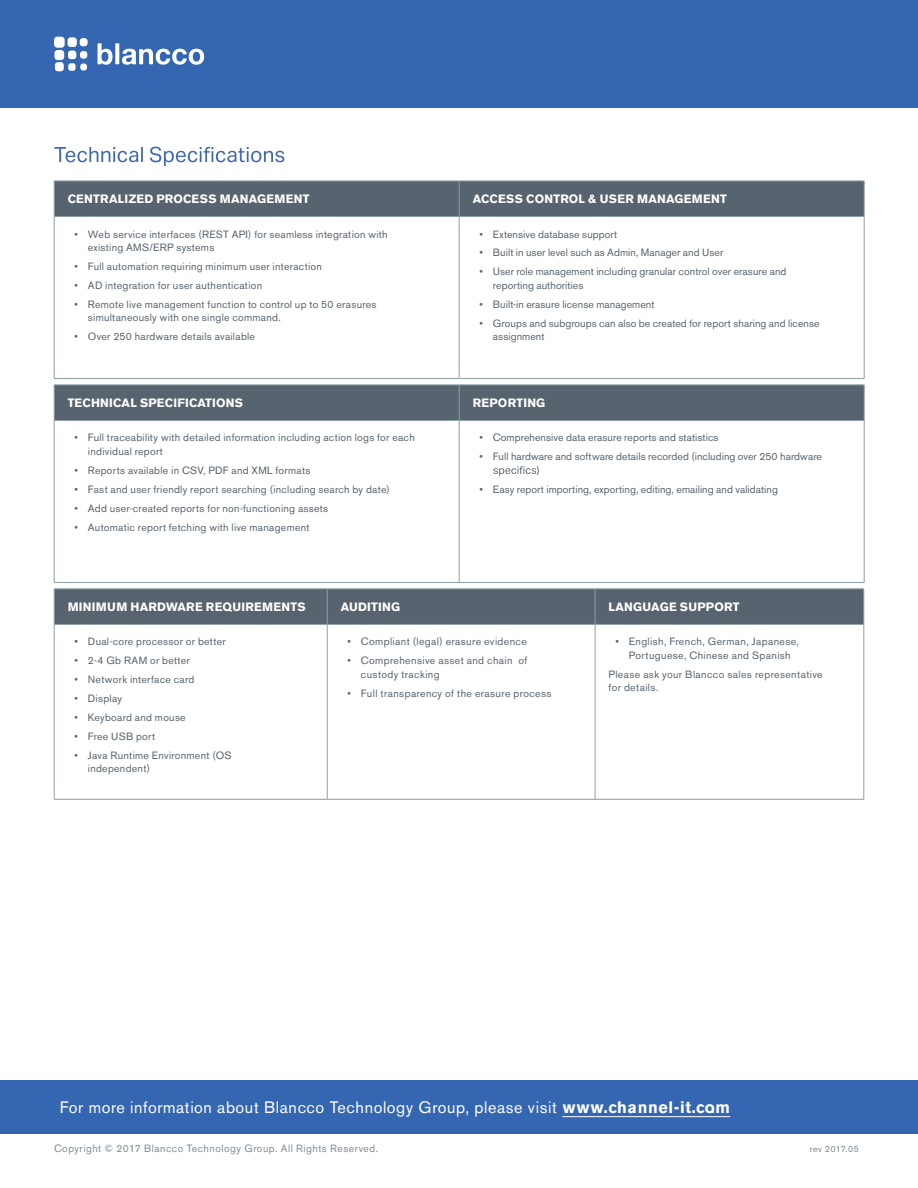
<style>
.page{position:relative;width:918px;height:1188px;background:#fff}
.page>*{position:absolute;margin:0;border:0;box-sizing:border-box;transform-origin:0 0}
.t1{font:16.5px "Akzidenz Grotesk BE";letter-spacing:.035em;color:#fff}
.t2{font:700 12px "Akzidenz Grotesk BE";letter-spacing:.02em;color:#fff}
.t3{font:10.5px/13.5px "Akzidenz Grotesk BE";letter-spacing:.025em;color:#57636e}
.t4{font:10.5px/13.5px "Akzidenz Grotesk BE";letter-spacing:.005em;color:#57636e}
.t5{font:10.5px "Akzidenz Grotesk BE";letter-spacing:.05em;color:#7d8b96}
.t6{font:9px "Akzidenz Grotesk BE";letter-spacing:.045em;color:#788792}
.s1{font-weight:700}
</style>
<div class="page">
<div style="left:0;top:1080px;width:918px;height:54px;background:#3566b1"></div>
<div style="left:0;top:0;width:918px;height:108px;background:#3566b1"></div>
<hr style="left:562px;top:1116px;width:168px;height:1px;background:#fff">
<svg style="left:98px;top:43px;width:106px;height:22px"></svg>
<div style="left:68px;top:63px;width:8px;height:8px;background:#fff;border-radius:3px"></div>
<div style="left:80px;top:63px;width:7px;height:8px;background:#fff;border-radius:3px"></div>
<div style="left:80px;top:51px;width:7px;height:8px;background:#fff;border-radius:3px"></div>
<div style="left:55px;top:50px;width:9px;height:10px;background:#fff;border-radius:3px"></div>
<div style="left:54px;top:37px;width:11px;height:11px;background:#fff;border-radius:3px"></div>
<div style="left:68px;top:37px;width:9px;height:10px;background:#fff;border-radius:3px"></div>
<div style="left:55px;top:62px;width:9px;height:9px;background:#fff;border-radius:3px"></div>
<div style="left:68px;top:51px;width:8px;height:8px;background:#fff;border-radius:3px"></div>
<div style="left:80px;top:38px;width:8px;height:8px;background:#fff;border-radius:3px"></div>
<svg style="left:54px;top:147px;width:230px;height:19px"></svg>
<div style="left:55px;top:182px;width:809px;height:34px;background:#57636e"></div>
<hr style="left:459px;top:181px;width:1px;height:35px;background:#8e9ea7">
<hr style="left:459px;top:217px;width:1px;height:161px;background:#8e9ea7">
<hr style="left:864px;top:217px;width:1px;height:161px;background:#8e9ea7">
<hr style="left:54px;top:217px;width:1px;height:161px;background:#8e9ea7">
<hr style="left:54px;top:378px;width:405px;height:1px;background:#8e9ea7">
<hr style="left:459px;top:378px;width:405px;height:1px;background:#8e9ea7">
<hr style="left:54px;top:181px;width:405px;height:1px;background:#8e9ea7">
<hr style="left:54px;top:181px;width:1px;height:35px;background:#8e9ea7">
<hr style="left:459px;top:181px;width:405px;height:1px;background:#8e9ea7">
<hr style="left:864px;top:181px;width:1px;height:35px;background:#8e9ea7">
<hr style="left:54px;top:216px;width:405px;height:1px;background:#8e9ea7">
<hr style="left:459px;top:216px;width:405px;height:1px;background:#8e9ea7">
<div style="left:55px;top:386px;width:809px;height:34px;background:#57636e"></div>
<hr style="left:459px;top:385px;width:1px;height:35px;background:#8e9ea7">
<hr style="left:459px;top:421px;width:1px;height:161px;background:#8e9ea7">
<hr style="left:864px;top:421px;width:1px;height:161px;background:#8e9ea7">
<hr style="left:54px;top:421px;width:1px;height:161px;background:#8e9ea7">
<hr style="left:54px;top:582px;width:405px;height:1px;background:#8e9ea7">
<hr style="left:459px;top:582px;width:405px;height:1px;background:#8e9ea7">
<hr style="left:54px;top:385px;width:405px;height:1px;background:#8e9ea7">
<hr style="left:54px;top:385px;width:1px;height:35px;background:#8e9ea7">
<hr style="left:459px;top:385px;width:405px;height:1px;background:#8e9ea7">
<hr style="left:864px;top:385px;width:1px;height:35px;background:#8e9ea7">
<hr style="left:54px;top:420px;width:405px;height:1px;background:#8e9ea7">
<hr style="left:459px;top:420px;width:405px;height:1px;background:#8e9ea7">
<svg style="left:493px;top:466px;width:46px;height:10px"></svg>
<div style="left:55px;top:590px;width:809px;height:34px;background:#57636e"></div>
<hr style="left:54px;top:589px;width:273px;height:1px;background:#8e9ea7">
<hr style="left:54px;top:589px;width:1px;height:35px;background:#8e9ea7">
<hr style="left:327px;top:589px;width:268px;height:1px;background:#8e9ea7">
<hr style="left:595px;top:589px;width:269px;height:1px;background:#8e9ea7">
<hr style="left:864px;top:589px;width:1px;height:35px;background:#8e9ea7">
<hr style="left:54px;top:624px;width:273px;height:1px;background:#8e9ea7">
<hr style="left:327px;top:624px;width:268px;height:1px;background:#8e9ea7">
<hr style="left:595px;top:624px;width:269px;height:1px;background:#8e9ea7">
<hr style="left:327px;top:589px;width:1px;height:35px;background:#8e9ea7">
<hr style="left:327px;top:625px;width:1px;height:174px;background:#8e9ea7">
<hr style="left:595px;top:589px;width:1px;height:35px;background:#8e9ea7">
<hr style="left:595px;top:625px;width:1px;height:174px;background:#8e9ea7">
<hr style="left:864px;top:625px;width:1px;height:174px;background:#8e9ea7">
<hr style="left:54px;top:625px;width:1px;height:174px;background:#8e9ea7">
<hr style="left:54px;top:799px;width:273px;height:1px;background:#8e9ea7">
<hr style="left:327px;top:799px;width:268px;height:1px;background:#8e9ea7">
<hr style="left:595px;top:799px;width:269px;height:1px;background:#8e9ea7">
<p class="t2" style="left:68px;top:192px;width:243px">CENTRALIZED PROCESS MANAGEMENT</p>
<p class="t2" style="left:473px;top:192px;width:256px">ACCESS CONTROL &amp; USER MANAGEMENT</p>
<p class="t3" style="left:88px;top:227px;width:301px;text-indent:-14px">• Web service interfaces (REST API) for seamless integration with existing AMS/ERP systems</p>
<p class="t3" style="left:74px;top:260px;width:249px">• Full automation requiring minimum user interaction</p>
<p class="t3" style="left:74px;top:278px;width:189px">• AD integration for user authentication</p>
<p class="t3" style="left:88px;top:297px;width:290px;text-indent:-14px">• Remote live management function to control up to 50 erasures simultaneously with one single command.</p>
<p class="t3" style="left:74px;top:330px;width:182px">• Over 250 hardware details available</p>
<p class="t4" style="left:479px;top:227px;width:139px">• Extensive database support</p>
<p class="t4" style="left:479px;top:246px;width:245px">• Built in user level such as Admin, Manager and User</p>
<p class="t4" style="left:493px;top:265px;width:295px;text-indent:-14px">• User role management including granular control over erasure and reporting authorities</p>
<p class="t4" style="left:479px;top:297px;width:177px">• Built-in erasure license management</p>
<p class="t4" style="left:493px;top:316px;width:328px;text-indent:-14px">• Groups and subgroups can also be created for report sharing and license assignment</p>
<p class="t2" style="left:68px;top:396px;width:177px">TECHNICAL SPECIFICATIONS</p>
<p class="t2" style="left:473px;top:396px;width:74px">REPORTING</p>
<p class="t3" style="left:88px;top:431px;width:328px;text-indent:-14px">• Full traceability with detailed information including action logs for each individual report</p>
<p class="t3" style="left:74px;top:463px;width:238px">• Reports available in CSV, PDF and XML formats</p>
<p class="t3" style="left:74px;top:482px;width:317px">• Fast and user friendly report searching (including search by date)</p>
<p class="t3" style="left:74px;top:501px;width:255px">• Add user-created reports for non-functioning assets</p>
<p class="t3" style="left:74px;top:520px;width:237px">• Automatic report fetching with live management</p>
<p class="t4" style="left:479px;top:431px;width:241px">• Comprehensive data erasure reports and statistics</p>
<p class="t4" style="left:479px;top:450px;width:344px">• Full hardware and software details recorded (including over 250 hardware</p>
<p class="t4" style="left:479px;top:482px;width:300px">• Easy report importing, exporting, editing, emailing and validating</p>
<p class="t2" style="left:68px;top:600px;width:240px">MINIMUM HARDWARE REQUIREMENTS</p>
<p class="t2" style="left:341px;top:600px;width:61px">AUDITING</p>
<p class="t2" style="left:609px;top:600px;width:133px">LANGUAGE SUPPORT</p>
<p class="t3" style="left:74px;top:635px;width:153px">• Dual-core processor or better</p>
<p class="t3" style="left:74px;top:654px;width:117px">• 2-4 Gb RAM or better</p>
<p class="t3" style="left:74px;top:673px;width:122px">• Network interface card</p>
<p class="t3" style="left:74px;top:692px;width:49px">• Display</p>
<p class="t3" style="left:74px;top:711px;width:113px">• Keyboard and mouse</p>
<p class="t3" style="left:74px;top:730px;width:82px">• Free USB port</p>
<p class="t3" style="left:88px;top:748px;width:145px;text-indent:-14px">• Java Runtime Environment (OS independent)</p>
<p class="t3" style="left:347px;top:635px;width:181px">• Compliant (legal) erasure evidence</p>
<p class="t3" style="left:361px;top:654px;width:168px;text-indent:-14px">• Comprehensive asset and chain of custody tracking</p>
<p class="t3" style="left:347px;top:686px;width:206px">• Full transparency of the erasure process</p>
<p class="t3" style="left:615px;top:635px;width:185px;text-align:center">• English, French, German, Japanese,<br>Portuguese, Chinese and Spanish</p>
<p class="t3" style="left:609px;top:667px;width:216px">Please ask your Blancco sales representative for details.</p>
<h1 class="t1" style="left:60px;top:1097px;width:672px">For more information about Blancco Technology Group, please visit <span class="s1">www.channel-it.com</span>.</h1>
<p class="t5" style="left:54px;top:1142px;width:326px">Copyright © 2017 Blancco Technology Group. All Rights Reserved.</p>
<p class="t6" style="left:810px;top:1144px;width:50px">rev 2017.05</p>
</div>
